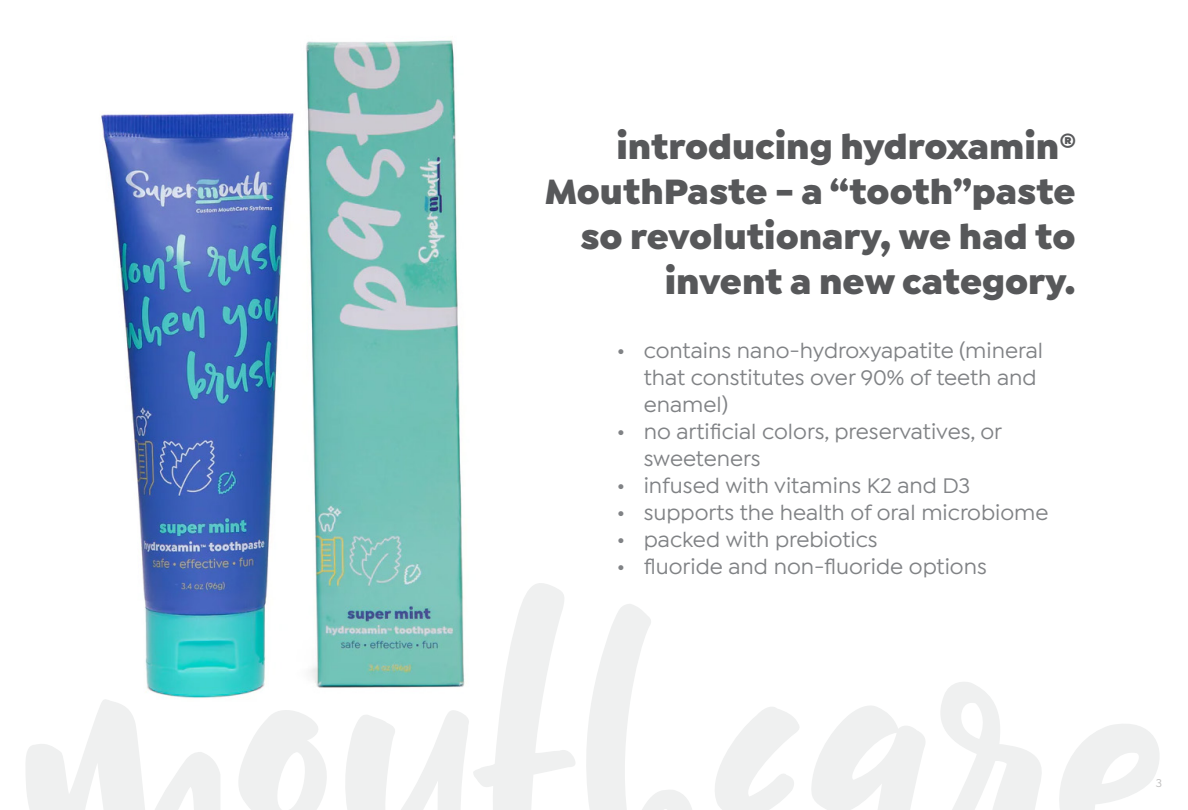
<style>
.page{position:relative;width:1188px;height:810px;background:#fff}
.page>*{position:absolute;margin:0;border:0;box-sizing:border-box;transform-origin:0 0}
.t1{font:900 37.5px/45px "Isidora Sans";color:#57585a;text-align:right}
.t2{font:500 22.5px/27px "Isidora Sans";color:#808285}
.t3{font:500 12px "Isidora Sans";color:#bfbebe}
</style>
<div class="page">
<img style="left:101px;top:40px;width:364px;height:659px">
<p class="t1" style="left:545px;top:124px;width:533px">introducing hydroxamin®<br>MouthPaste - a “tooth”paste so revolutionary, we had to invent a new category.</p>
<p class="t2" style="left:644px;top:337px;width:401px;text-indent:-27px">• contains nano-hydroxyapatite (mineral that constitutes over 90% of teeth and enamel)</p>
<p class="t2" style="left:644px;top:418px;width:360px;text-indent:-27px">• no artificial colors, preservatives, or sweeteners</p>
<p class="t2" style="left:617px;top:472px;width:355px">• infused with vitamins K2 and D3</p>
<p class="t2" style="left:617px;top:499px;width:433px">• supports the health of oral microbiome</p>
<p class="t2" style="left:617px;top:526px;width:262px">• packed with prebiotics</p>
<p class="t2" style="left:617px;top:553px;width:372px">• fluoride and non-fluoride options</p>
<p class="t3" style="left:1156px;top:776px;width:8px">3</p>
</div>
